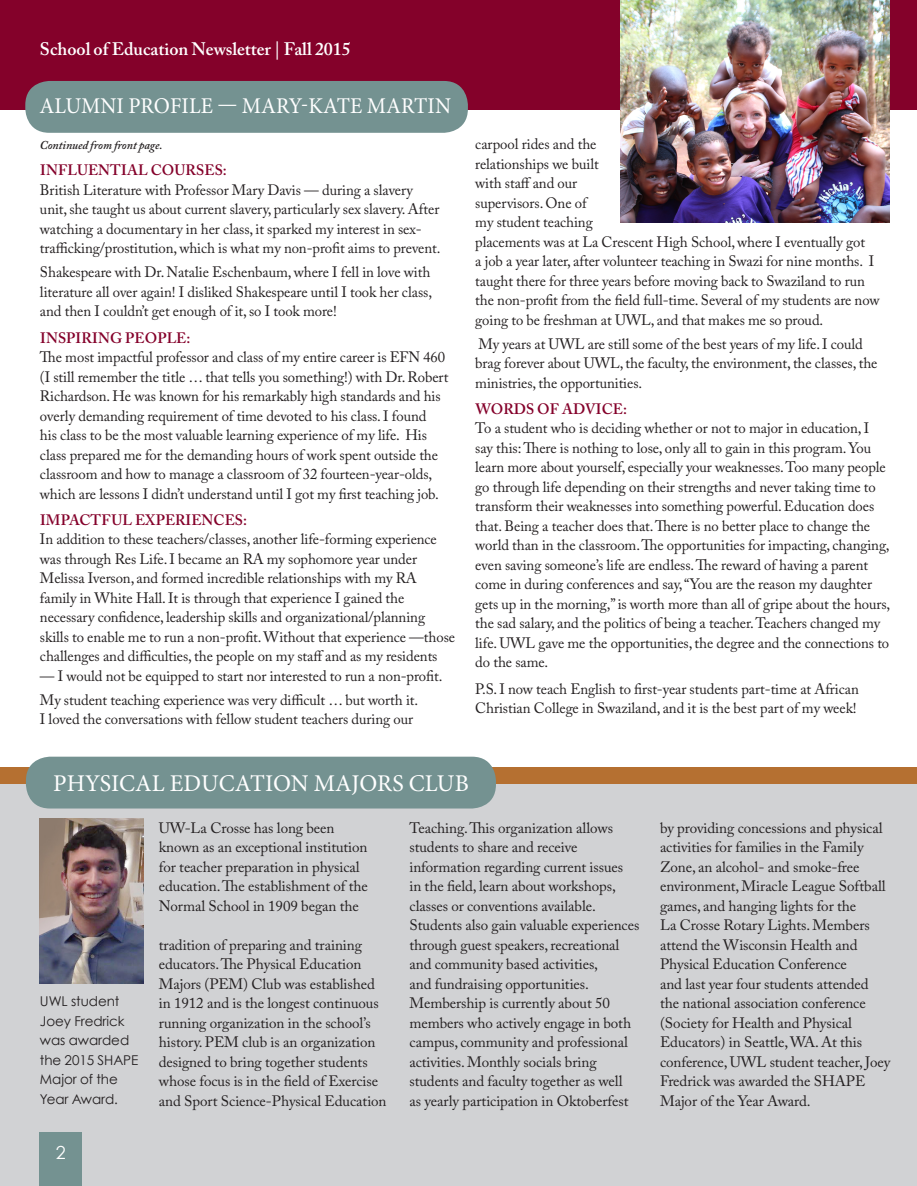
<style>
.page{position:relative;width:917px;height:1186px;background:#fff}
.page>*{position:absolute;margin:0;border:0;box-sizing:border-box;transform-origin:0 0}
.t1{font:24px "Minion Pro";color:#fff}
.t2{font:22.5px "Minion Pro";letter-spacing:.005em;color:#fff;scale:.96 1}
.t3{font:600 18px "Adobe Caslon Pro";letter-spacing:-.005em;color:#fff}
.t4{font:18px "Century Gothic";color:#fff}
.t5{font:15px/19.5px "Adobe Caslon Pro";letter-spacing:-.005em;color:#231f20}
.t6{font:600 15px "Adobe Caslon Pro";letter-spacing:.01em;color:#84012a}
.t7{font:13.5px/19.5px "Century Gothic";letter-spacing:-.005em;color:#231f20}
.t8{font:italic 600 12px "Adobe Caslon Pro";letter-spacing:-.005em;color:#231f20}
</style>
<div class="page">
<div style="left:0;top:775px;width:917px;height:411px;background:#d1d2d4"></div>
<div style="left:0;top:0;width:917px;height:110px;background:#84012a"></div>
<div style="left:39px;top:1133px;width:43px;height:53px;background:#749291"></div>
<div style="left:0;top:767px;width:917px;height:16px;background:#b57031"></div>
<div style="left:25px;top:81px;width:443px;height:52px;background:#749291;border-radius:24px"></div>
<div style="left:26px;top:757px;width:470px;height:51px;background:#749291;border-radius:24px"></div>
<img style="left:40px;top:819px;width:104px;height:165px">
<img style="left:620px;top:0;width:269px;height:223px">
<p class="t3" style="left:40px;top:38px;width:312px">School of Education Newsletter | Fall 2015</p>
<p class="t2" style="left:39px;top:90px;width:430px">ALUMNI PROFILE — MARY-KATE MARTIN</p>
<p class="t8" style="left:40px;top:138px;width:124px">Continued from front page.</p>
<p class="t6" style="left:40px;top:162px;width:188px">INFLUENTIAL COURSES:</p>
<p class="t5" style="left:40px;top:180px;width:402px">British Literature with Professor Mary Davis — during a slavery unit, she taught us about current slavery, particularly sex slavery. After watching a documentary in her class, it sparked my interest in sex&shy;trafficking/prostitution, which is what my non-profit aims to prevent.</p>
<p class="t5" style="left:40px;top:262px;width:393px;text-align:justify">Shakespeare with Dr. Natalie Eschenbaum, where I fell in love with literature all over again! I disliked Shakespeare until I took her class, and then I couldn’t get enough of it, so I took more!</p>
<p class="t6" style="left:40px;top:329px;width:152px">INSPIRING PEOPLE:</p>
<p class="t5" style="left:40px;top:347px;width:410px">The most impactful professor and class of my entire career is EFN 460 (I still remember the title … that tells you something!) with Dr. Robert Richardson. He was known for his remarkably high standards and his overly demanding requirement of time devoted to his class. I found<br>his class to be the most valuable learning experience of my life. His class prepared me for the demanding hours of work spent outside the classroom and how to manage a classroom of 32 fourteen-year-olds, which are lessons I didn’t understand until I got my first teaching job.</p>
<p class="t6" style="left:40px;top:511px;width:208px">IMPACTFUL EXPERIENCES:</p>
<p class="t5" style="left:40px;top:529px;width:416px">In addition to these teachers/classes, another life-forming experience was through Res Life. I became an RA my sophomore year under Melissa Iverson, and formed incredible relationships with my RA family in White Hall. It is through that experience I gained the necessary confidence, leadership skills and organizational/planning skills to enable me to run a non-profit. Without that experience —those challenges and difficulties, the people on my staff and as my residents</p>
<p class="t5" style="left:40px;top:666px;width:404px">— I would not be equipped to start nor interested to run a non-profit.</p>
<p class="t5" style="left:40px;top:690px;width:380px">My student teaching experience was very difficult … but worth it.<br>I loved the conversations with fellow student teachers during our</p>
<p class="t5" style="left:475px;top:134px;width:406px">carpool rides and the<br>relationships we built<br>with staff and our<br>supervisors. One of<br>my student teaching<br>placements was at La Crescent High School, where I eventually got<br>a job a year later, after volunteer teaching in Swazi for nine months. I taught there for three years before moving back to Swaziland to run the non-profit from the field full-time. Several of my students are now going to be freshman at UWL, and that makes me so proud.</p>
<p class="t5" style="left:475px;top:334px;width:403px">My years at UWL are still some of the best years of my life. I could brag forever about UWL, the faculty, the environment, the classes, the ministries, the opportunities.</p>
<p class="t6" style="left:475px;top:400px;width:153px">WORDS OF ADVICE:</p>
<p class="t5" style="left:475px;top:418px;width:416px">To a student who is deciding whether or not to major in education, I say this: There is nothing to lose, only all to gain in this program. You learn more about yourself, especially your weaknesses. Too many people go through life depending on their strengths and never taking time to transform their weaknesses into something powerful. Education does that. Being a teacher does that. There is no better place to change the world than in the classroom. The opportunities for impacting, changing, even saving someone’s life are endless. The reward of having a parent come in during conferences and say, “You are the reason my daughter gets up in the morning,” is worth more than all of gripe about the hours, the sad salary, and the politics of being a teacher. Teachers changed my life. UWL gave me the opportunities, the degree and the connections to do the same.</p>
<p class="t5" style="left:475px;top:679px;width:385px">P.S. I now teach English to first-year students part-time at African<br>Christian College in Swaziland, and it is the best part of my week!</p>
<p class="t1" style="left:53px;top:768px;width:417px">PHYSICAL EDUCATION MAJORS CLUB</p>
<p class="t5" style="left:159px;top:818px;width:211px">UW-La Crosse has long been known as an exceptional institution for teacher preparation in physical education. The establishment of the Normal School in 1909 began the</p>
<p class="t5" style="left:159px;top:935px;width:229px">tradition of preparing and training educators. The Physical Education Majors (PEM) Club was established in 1912 and is the longest continuous running organization in the school’s history. PEM club is an organization designed to bring together students whose focus is in the field of Exercise and Sport Science-Physical Education</p>
<p class="t5" style="left:409px;top:818px;width:231px">Teaching. This organization allows students to share and receive information regarding current issues<br>in the field, learn about workshops, classes or conventions available.<br>Students also gain valuable experiences through guest speakers, recreational and community based activities,<br>and fundraising opportunities.<br>Membership is currently about 50 members who actively engage in both campus, community and professional activities. Monthly socials bring students and faculty together as well<br>as yearly participation in Oktoberfest</p>
<p class="t5" style="left:660px;top:818px;width:232px">by providing concessions and physical activities for families in the Family Zone, an alcohol- and smoke-free environment, Miracle League Softball games, and hanging lights for the<br>La Crosse Rotary Lights. Members attend the Wisconsin Health and Physical Education Conference<br>and last year four students attended the national association conference (Society for Health and Physical Educators) in Seattle, WA. At this conference, UWL student teacher, Joey Fredrick was awarded the SHAPE Major of the Year Award.</p>
<p class="t7" style="left:40px;top:991px;width:100px">UWL student<br>Joey Fredrick was awarded the 2015 SHAPE<br>Major of the<br>Year Award.</p>
<p class="t4" style="left:56px;top:1142px;width:11px">2</p>
</div>
